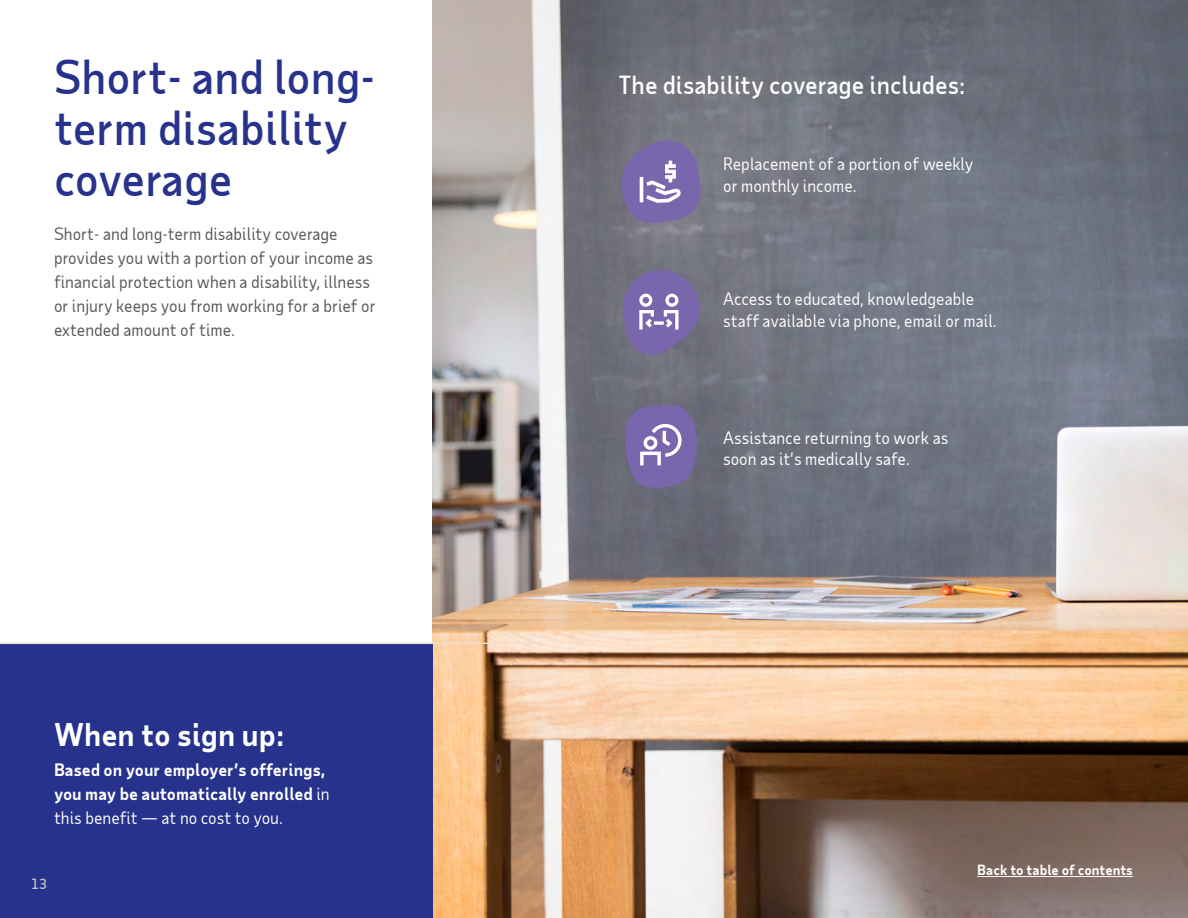
<style>
.page{position:relative;width:1188px;height:918px;background:#fff}
.page>*{position:absolute;margin:0;border:0;box-sizing:border-box;transform-origin:0 0}
.H2_-_Blue_30pt{font:500 45px/51px "Taub Sans";color:#26328c}
.H3_-_White_20pt{font:700 30px "Taub Sans";color:#fff}
.H3_-_White_16pt{font:500 24px "Taub Sans";color:#fff}
.Body_-_Gray{font:16.5px/24px "Taub Sans";color:#54565a}
.Bullet_List_1_-_White_no_bullets{font:16.5px/22.5px "Taub Sans";color:#fff}
.Body_-_White{font:700 16.5px/24px "Taub Sans";color:#fff}
.t1{font:700 13.5px "Taub Sans";color:#fff}
.t2{font:500 13.5px "Taub Sans";color:#c3c4c5}
.s1{font-weight:400}
</style>
<div class="page">
<img style="left:432px;top:0;width:756px;height:918px">
<div style="left:0;top:644px;width:432px;height:274px;background:#26328c"></div>
<hr style="left:0;top:643px;width:535px;height:1px;background:#efdfd1">
<hr style="left:977px;top:876px;width:156px;height:1px;background:#fff">
<svg style="left:621px;top:139px;width:80px;height:84px;background:#8376aa"></svg>
<svg style="left:623px;top:267px;width:76px;height:96px;background:#7f75a3"></svg>
<svg style="left:625px;top:405px;width:72px;height:83px;background:#8274ac"></svg>
<h2 class="H2_-_Blue_30pt" style="left:54px;top:50px;width:323px">Short- and long&shy;term disability coverage</h2>
<p class="Body_-_Gray" style="left:54px;top:221px;width:323px">Short- and long-term disability coverage provides you with a portion of your income as financial protection when a disability, illness or injury keeps you from working for a brief or extended amount of time.</p>
<h3 class="H3_-_White_20pt" style="left:54px;top:715px;width:232px">When to sign up:</h3>
<p class="Body_-_White" style="left:54px;top:758px;width:277px">Based on your employer’s offerings, you may be automatically enrolled <span class="s1">in this benefit — at no cost to you.</span></p>
<p class="t2" style="left:31px;top:875px;width:17px">13</p>
<h3 class="H3_-_White_16pt" style="left:619px;top:70px;width:348px">The disability coverage includes:</h3>
<p class="Bullet_List_1_-_White_no_bullets" style="left:723px;top:152px;width:252px">Replacement of a portion of weekly or monthly income.</p>
<p class="Bullet_List_1_-_White_no_bullets" style="left:723px;top:287px;width:275px">Access to educated, knowledgeable staff available via phone, email or mail.</p>
<p class="Bullet_List_1_-_White_no_bullets" style="left:723px;top:427px;width:227px;line-height:21px">Assistance returning to work as soon as it’s medically safe.</p>
<p class="t1" style="left:977px;top:861px;width:157px">Back to table of contents</p>
</div>
